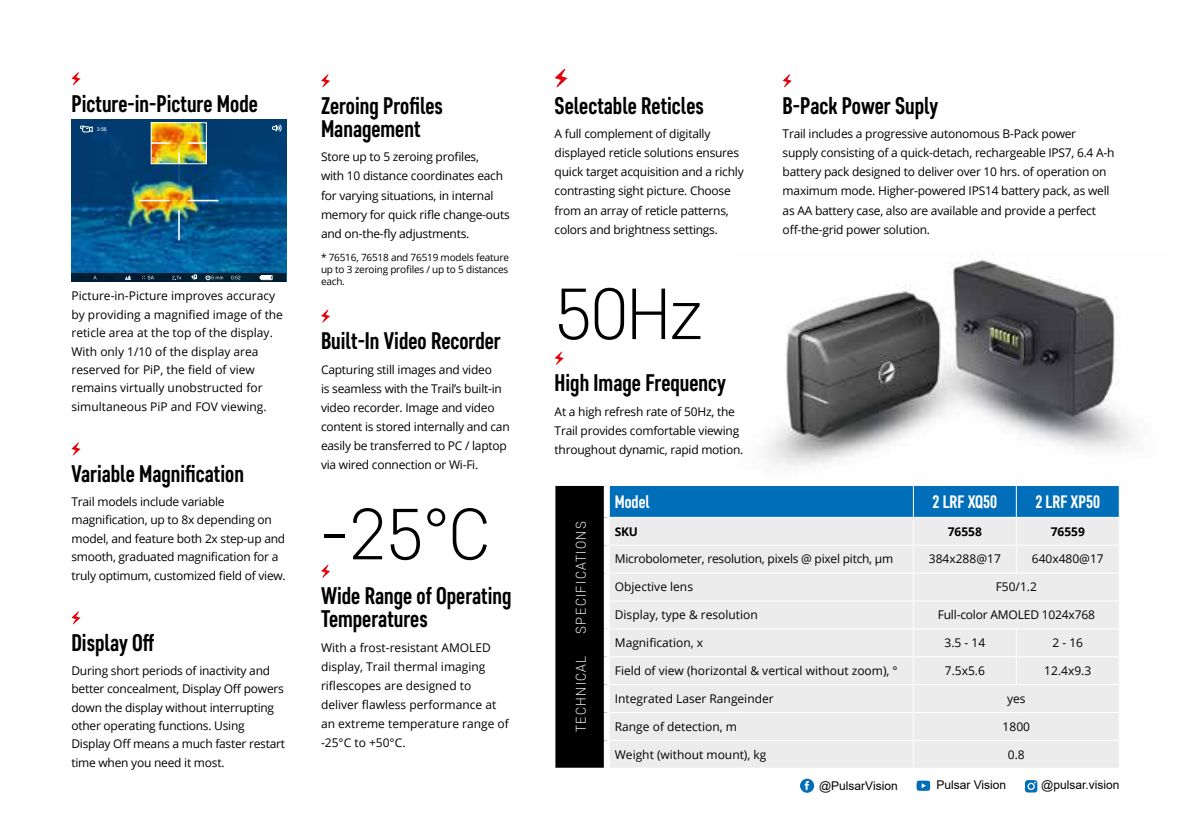
<style>
.page{position:relative;width:1191px;height:840px;background:#fff}
.page>*{position:absolute;margin:0;border:0;box-sizing:border-box;transform-origin:0 0}
.t1{font:300 72px "Core Sans D25";letter-spacing:-.02em;color:#000}
.t2{font:700 24px/23px "Core Sans D57 Cn";color:#000}
.t3{font:700 18px "Core Sans D57 Cn";color:#fff}
.t4{font:300 14px "Core Sans D25";letter-spacing:.1em;color:#fff}
.t5{font:12px/19px "Open Sans";letter-spacing:-.02em;color:#000}
.t6{font:12px/18.4px "Open Sans";color:#000}
.t7{font:12px "Arial";color:#000}
.t8{font:700 12px "Open Sans";color:#000}
.t9{font:10px/12px "Open Sans";letter-spacing:-.02em;color:#000;text-align:justify}
.t10{font:5.4px "Arial";color:#fff}
.t11{font:5.2px "Arial";color:#fff}
</style>
<div class="page">
<svg style="left:800px;top:778px;width:14px;height:14px"></svg>
<svg style="left:1025px;top:780px;width:12px;height:12px"></svg>
<svg style="left:916px;top:780px;width:14px;height:10px"></svg>
<img style="left:766px;top:259px;width:367px;height:206px">
<svg style="left:554px;top:68px;width:13px;height:20px"></svg>
<svg style="left:554px;top:351px;width:10px;height:14px"></svg>
<svg style="left:321px;top:74px;width:9px;height:13px"></svg>
<svg style="left:321px;top:309px;width:9px;height:13px"></svg>
<svg style="left:321px;top:564px;width:9px;height:13px"></svg>
<svg style="left:782px;top:74px;width:9px;height:13px"></svg>
<div style="left:555px;top:485px;width:52px;height:282px;background:#000"></div>
<hr style="left:554px;top:485px;width:53px;height:1px;background:#fff">
<svg style="left:610px;top:485px;width:510px;height:282px;background:#d2dee7"></svg>
<div style="left:604px;top:485px;width:6px;height:32px;background:#fff"></div>
<div style="left:604px;top:517px;width:6px;height:28px;background:#fff"></div>
<div style="left:604px;top:545px;width:6px;height:27px;background:#fff"></div>
<div style="left:604px;top:572px;width:6px;height:28px;background:#fff"></div>
<div style="left:604px;top:600px;width:6px;height:28px;background:#fff"></div>
<div style="left:604px;top:628px;width:6px;height:28px;background:#fff"></div>
<div style="left:604px;top:656px;width:6px;height:28px;background:#fff"></div>
<div style="left:604px;top:684px;width:6px;height:28px;background:#fff"></div>
<div style="left:604px;top:712px;width:6px;height:28px;background:#fff"></div>
<div style="left:604px;top:740px;width:6px;height:27px;background:#fff"></div>
<svg style="left:71px;top:72px;width:9px;height:13px"></svg>
<img style="left:71px;top:120px;width:215px;height:153px">
<img style="left:139px;top:123px;width:79px;height:117px">
<div style="left:71px;top:273px;width:215px;height:9px;background:#021e32"></div>
<svg style="left:260px;top:275px;width:12px;height:5px"></svg>
<svg style="left:231px;top:275px;width:9px;height:5px"></svg>
<svg style="left:172px;top:275px;width:9px;height:5px"></svg>
<svg style="left:142px;top:275px;width:12px;height:4px"></svg>
<svg style="left:125px;top:275px;width:6px;height:5px"></svg>
<svg style="left:206px;top:275px;width:17px;height:5px"></svg>
<svg style="left:272px;top:124px;width:9px;height:8px"></svg>
<svg style="left:80px;top:126px;width:13px;height:6px"></svg>
<svg style="left:191px;top:274px;width:6px;height:6px"></svg>
<svg style="left:71px;top:442px;width:9px;height:13px"></svg>
<svg style="left:71px;top:611px;width:9px;height:13px"></svg>
<h2 class="t2" style="left:71px;top:91px;width:188px">Picture-in-Picture Mode</h2>
<p class="t11" style="left:97px;top:126px;width:12px">3:56</p>
<p class="t10" style="left:152px;top:155px;width:12px">5.4x</p>
<p class="t6" style="left:71px;top:286px;width:213px">Picture-in-Picture improves accuracy by providing a magnified image of the reticle area at the top of the display.<br>With only 1/10 of the display area reserved for PiP, the field of view remains virtually unobstructed for simultaneous PiP and FOV viewing.</p>
<h2 class="t2" style="left:71px;top:461px;width:174px">Variable Magnification</h2>
<p class="t5" style="left:71px;top:492px;width:216px;line-height:18.4px">Trail models include variable magnification, up to 8x depending on model, and feature both 2x step-up and smooth, graduated magnification for a truly optimum, customized field of view.</p>
<h2 class="t2" style="left:71px;top:630px;width:84px">Display Off</h2>
<p class="t5" style="left:71px;top:660px;width:215px;line-height:18.4px">During short periods of inactivity and better concealment, Display Off powers down the display without interrupting other operating functions. Using Display Off means a much faster restart time when you need it most.</p>
<h2 class="t2" style="left:321px;top:93px;width:123px">Zeroing Profiles<br>Management</h2>
<p class="t5" style="left:321px;top:147px;width:190px">Store up to 5 zeroing profiles,<br>with 10 distance coordinates each for varying situations, in internal memory for quick rifle change-outs and on-the-fly adjustments.</p>
<p class="t9" style="left:321px;top:251px;width:189px">* 76516, 76518 and 76519 models feature up to 3 zeroing profiles / up to 5 distances each.</p>
<h2 class="t2" style="left:321px;top:328px;width:181px">Built-In Video Recorder</h2>
<p class="t5" style="left:321px;top:359px;width:190px">Capturing still images and video<br>is seamless with the Trail’s built-in video recorder. Image and video content is stored internally and can easily be transferred to PC / laptop via wired connection or Wi-Fi.</p>
<h1 class="t1" style="left:321px;top:487px;width:171px">-25°C</h1>
<h2 class="t2" style="left:321px;top:583px;width:192px">Wide Range of Operating<br>Temperatures</h2>
<p class="t6" style="left:321px;top:637px;width:189px;line-height:19px">With a frost-resistant AMOLED display, Trail thermal imaging riflescopes are designed to deliver flawless performance at an extreme temperature range of -25°C to +50°C.</p>
<h2 class="t2" style="left:554px;top:93px;width:151px">Selectable Reticles</h2>
<p class="t5" style="left:554px;top:124px;width:191px">A full complement of digitally displayed reticle solutions ensures quick target acquisition and a richly contrasting sight picture. Choose from an array of reticle patterns, colors and brightness settings.</p>
<h1 class="t1" style="left:554px;top:267px;width:150px">50Hz</h1>
<h2 class="t2" style="left:554px;top:371px;width:173px">High Image Frequency</h2>
<p class="t5" style="left:554px;top:401px;width:190px">At a high refresh rate of 50Hz, the<br>Trail provides comfortable viewing throughout dynamic, rapid motion.</p>
<h2 class="t2" style="left:782px;top:93px;width:157px">B-Pack Power Suply</h2>
<p class="t5" style="left:782px;top:124px;width:333px">Trail includes a progressive autonomous B-Pack power supply consisting of a quick-detach, rechargeable IPS7, 6.4 A-h battery pack designed to deliver over 10 hrs. of operation on maximum mode. Higher-powered IPS14 battery pack, as well as AA battery case, also are available and provide a perfect off-the-grid power solution.</p>
<p class="t4" style="left:572px;top:633px;width:114px;rotate:-90deg">SPECIFICATIONS</p>
<p class="t4" style="left:572px;top:732px;width:78px;rotate:-90deg">TECHNICAL</p>
<h3 class="t3" style="left:615px;top:490px;width:36px">Model</h3>
<h3 class="t3" style="left:932px;top:490px;width:66px">2 LRF XQ50</h3>
<h3 class="t3" style="left:1035px;top:490px;width:66px">2 LRF XP50</h3>
<p class="t8" style="left:615px;top:522px;width:25px">SKU</p>
<p class="t8" style="left:947px;top:522px;width:36px">76558</p>
<p class="t8" style="left:1050px;top:522px;width:36px">76559</p>
<p class="t5" style="left:615px;top:549px;width:280px">Microbolometer, resolution, pixels @ pixel pitch, µm</p>
<p class="t6" style="left:929px;top:549px;width:73px">384x288@17</p>
<p class="t6" style="left:1031px;top:549px;width:73px">640x480@17</p>
<p class="t6" style="left:615px;top:577px;width:80px">Objective lens</p>
<p class="t5" style="left:995px;top:577px;width:43px">F50/1.2</p>
<p class="t6" style="left:615px;top:605px;width:144px">Display, type &amp; resolution</p>
<p class="t5" style="left:937px;top:604px;width:159px">Full-color AMOLED 1024x768</p>
<p class="t6" style="left:615px;top:632px;width:90px">Magnification, x</p>
<p class="t5" style="left:944px;top:632px;width:42px">3.5 - 14</p>
<p class="t5" style="left:1052px;top:632px;width:32px">2 - 16</p>
<p class="t6" style="left:615px;top:660px;width:284px">Field of view (horizontal &amp; vertical without zoom), °</p>
<p class="t5" style="left:944px;top:660px;width:42px">7.5x5.6</p>
<p class="t5" style="left:1044px;top:660px;width:48px">12.4x9.3</p>
<p class="t6" style="left:615px;top:688px;width:160px">Integrated Laser Rangeinder</p>
<p class="t5" style="left:1007px;top:688px;width:20px">yes</p>
<p class="t6" style="left:615px;top:716px;width:124px">Range of detection, m</p>
<p class="t5" style="left:1002px;top:716px;width:29px">1800</p>
<p class="t6" style="left:615px;top:744px;width:153px">Weight (without mount), kg</p>
<p class="t5" style="left:1008px;top:744px;width:18px">0.8</p>
<p class="t7" style="left:819px;top:776px;width:80px">@PulsarVision</p>
<p class="t7" style="left:936px;top:776px;width:71px">Pulsar Vision</p>
<p class="t7" style="left:1041px;top:776px;width:80px">@pulsar.vision</p>
</div>
